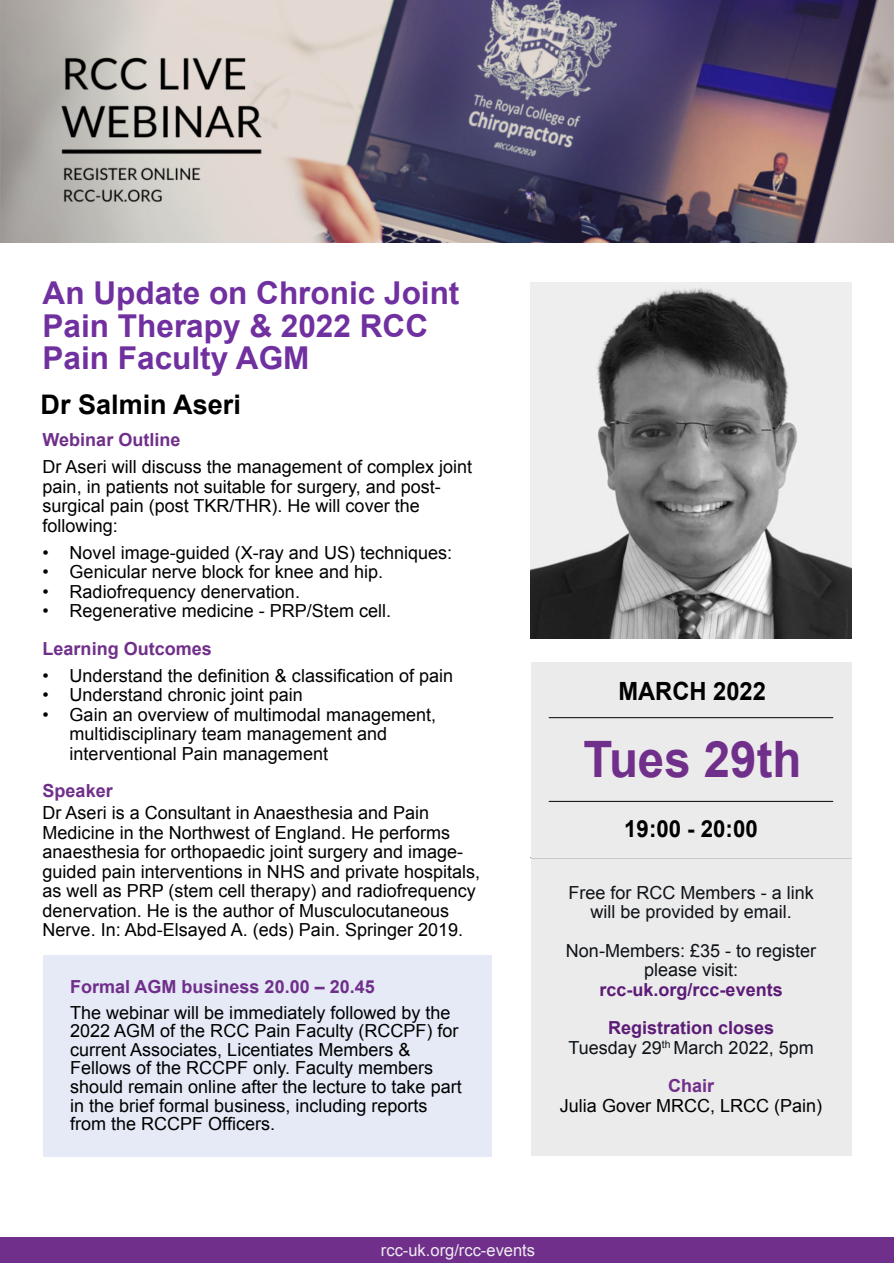
<style>
.page{position:relative;width:894px;height:1263px;background:#fff}
.page>*{position:absolute;margin:0;border:0;box-sizing:border-box;transform-origin:0 0}
.t1{font:700 50.25px "Arial";color:#702f8a;scale:.94 1}
.t2{font:700 31.5px/32.5px "Arial";color:#7030a0}
.t3{font:700 27px "Arial";color:#000}
.t4{font:700 25.05px "Arial";color:#000;scale:.94 1}
.t5{font:700 23.55px "Arial";color:#000;scale:.94 1}
.t6{font:18px/19.5px "Arial";color:#000}
.t7{font:18px/19.4px "Arial";color:#0e1318;text-align:center}
.t8{font:700 18px "Arial";color:#702f8a}
.t9{font:700 18px/38.7px "Arial";color:#5c1b77;text-align:center}
.t10{font:16.5px "Arial";color:#efedf2}
.s1{font-weight:700;color:#702f8a}
</style>
<div class="page">
<div style="left:0;top:1237px;width:893px;height:26px;background:#702f8a"></div>
<div style="left:530px;top:858px;width:321px;height:298px;background:#ebebeb"></div>
<div style="left:530px;top:662px;width:321px;height:196px;background:#ebebeb"></div>
<hr style="left:549px;top:801px;width:283px;height:1px;background:#000">
<hr style="left:549px;top:717px;width:283px;height:1px;background:#000">
<img style="left:530px;top:282px;width:321px;height:357px">
<img style="left:0;top:0;width:893px;height:243px">
<div style="left:43px;top:955px;width:448px;height:202px;background:#e5eaf6"></div>
<h2 class="t2" style="left:43px;top:280px;width:418px">An Update on Chronic Joint<br>Pain Therapy &amp; 2022 RCC<br>Pain Faculty AGM</h2>
<h3 class="t3" style="left:41px;top:394px;width:202px">Dr Salmin Aseri</h3>
<p class="t8" style="left:43px;top:433px;width:139px">Webinar Outline</p>
<p class="t6" style="left:43px;top:459px;width:431px">Dr Aseri will discuss the management of complex joint pain, in patients not suitable for surgery, and post&shy;surgical pain (post TKR/THR). He will cover the following:</p>
<p class="t6" style="left:43px;top:544px;width:411px">• Novel image-guided (X-ray and US) techniques:</p>
<p class="t6" style="left:43px;top:564px;width:342px">• Genicular nerve block for knee and hip.</p>
<p class="t6" style="left:43px;top:583px;width:259px">• Radiofrequency denervation.</p>
<p class="t6" style="left:43px;top:603px;width:350px">• Regenerative medicine - PRP/Stem cell.</p>
<p class="t8" style="left:43px;top:642px;width:171px">Learning Outcomes</p>
<p class="t6" style="left:43px;top:667px;width:412px">• Understand the definition &amp; classification of pain</p>
<p class="t6" style="left:43px;top:687px;width:262px">• Understand chronic joint pain</p>
<p class="t6" style="left:70px;top:706px;width:368px;text-indent:-27px">• Gain an overview of multimodal management, multidisciplinary team management and interventional Pain management</p>
<p class="t8" style="left:43px;top:783px;width:72px">Speaker</p>
<p class="t6" style="left:43px;top:805px;width:439px">Dr Aseri is a Consultant in Anaesthesia and Pain Medicine in the Northwest of England. He performs anaesthesia for orthopaedic joint surgery and image&shy;guided pain interventions in NHS and private hospitals, as well as PRP (stem cell therapy) and radiofrequency denervation. He is the author of Musculocutaneous Nerve. In: Abd-Elsayed A. (eds) Pain. Springer 2019.</p>
<p class="t8" style="left:70px;top:979px;width:306px">Formal AGM business 20.00 – 20.45</p>
<p class="t6" style="left:70px;top:1005px;width:393px;line-height:18.6px">The webinar will be immediately followed by the 2022 AGM of the RCC Pain Faculty (RCCPF) for current Associates, Licentiates Members &amp; Fellows of the RCCPF only. Faculty members should remain online after the lecture to take part in the brief formal business, including reports from the RCCPF Officers.</p>
<h3 class="t4" style="left:618px;top:682px;width:158px">MARCH 2022</h3>
<h1 class="t1" style="left:583px;top:741px;width:233px">Tues 29th</h1>
<h3 class="t5" style="left:624px;top:820px;width:143px">19:00 - 20:00</h3>
<p class="t7" style="left:568px;top:884px;width:247px">Free for RCC Members - a link will be provided by email.</p>
<p class="t7" style="left:565px;top:943px;width:252px">Non-Members: £35 - to register please visit:</p>
<p class="t9" style="left:599px;top:972px;width:185px">rcc-uk.org/rcc-events<br>Registration closes</p>
<p class="t7" style="left:568px;top:1030px;width:247px;line-height:38.7px">Tuesday 29<sup>th</sup> March 2022, 5pm<br><span class="s1">Chair</span></p>
<p class="t6" style="left:559px;top:1097px;width:264px">Julia Gover MRCC, LRCC (Pain)</p>
<p class="t10" style="left:381px;top:1244px;width:156px">rcc-uk.org/rcc-events</p>
</div>
